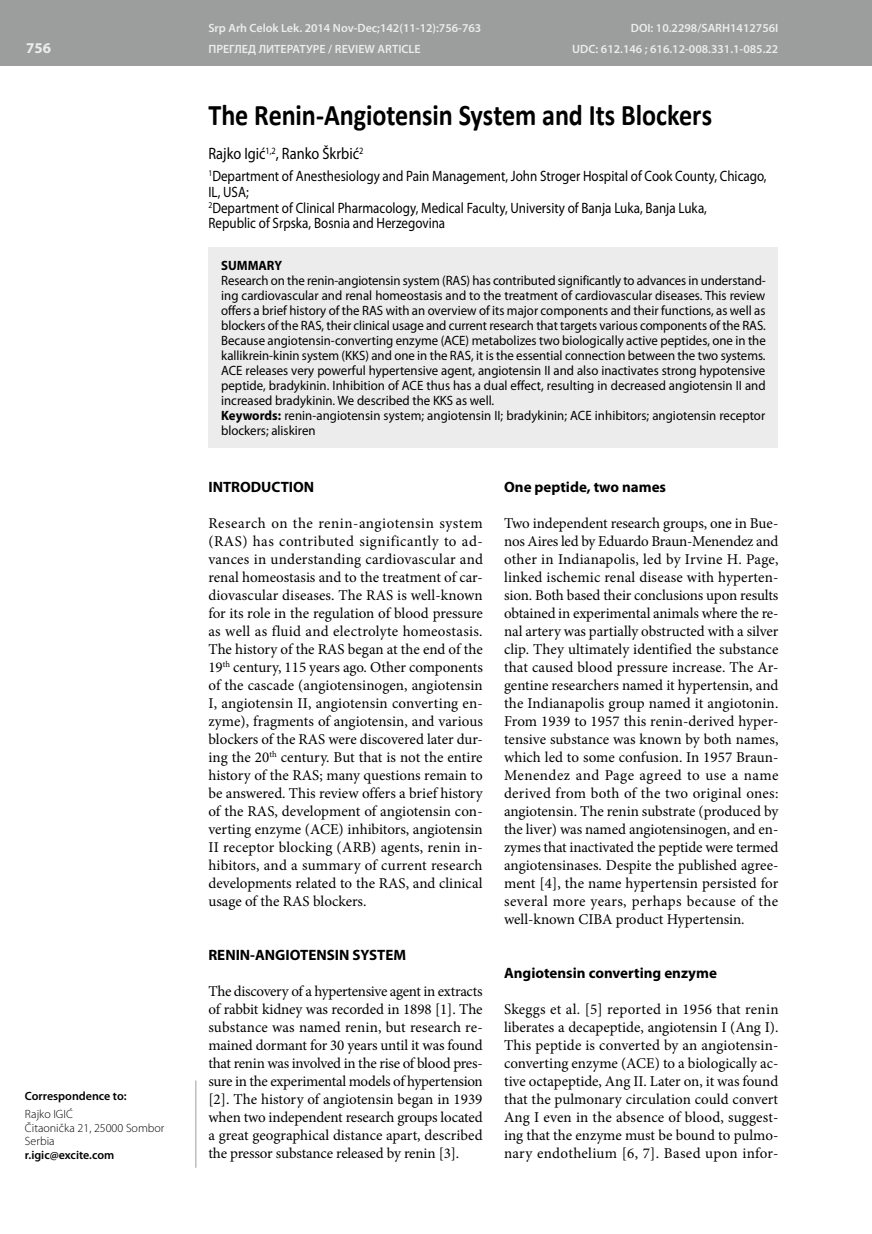
<style>
.page{position:relative;width:872px;height:1234px;background:#fff}
.page>*{position:absolute;margin:0;border:0;box-sizing:border-box;transform-origin:0 0}
.t1{font:700 30px "Calibri";letter-spacing:-.005em;color:#000;scale:.87 1}
.t2{font:16.5px "Myriad Pro";color:#000;scale:.87 1}
.t3{font:15px/18px "Minion Pro";color:#000;text-align:justify}
.t4{font:15px/15.8px "Myriad Pro";color:#000;scale:.87 1}
.t5{font:700 15px "Myriad Pro";color:#000}
.t6{font:700 15px "Myriad Pro";color:#ececed}
.t7{font:13.5px/15px "Myriad Pro";color:#000;scale:.95 1}
.t8{font:700 13.5px "Myriad Pro";color:#000;scale:.95 1}
.t9{font:600 12px "Myriad Pro";color:#ececed}
.t10{font:300 12px/13.5px "Myriad Pro";color:#000}
.t11{font:600 12px "Myriad Pro";color:#000}
.s1{font-weight:700}
.s2{font-style:italic}
</style>
<div class="page">
<div style="left:0;top:0;width:872px;height:66px;background:#9c9d9d"></div>
<hr style="left:871px;top:0;width:1px;height:66px;background:#ececed">
<hr style="left:196px;top:1080px;width:1px;height:87px;background:#9c9d9d">
<div style="left:208px;top:247px;width:570px;height:201px;background:#ececed"></div>
<p class="t6" style="left:26px;top:40px;width:26px">756</p>
<p class="t11" style="left:25px;top:1089px;width:103px">Correspondence to:</p>
<p class="t10" style="left:25px;top:1107px;width:141px">Rajko IGIĆ<br>Čitaonička 21, 25000 Sombor<br>Serbia</p>
<p class="t11" style="left:25px;top:1147px;width:91px">r.igic@excite.com</p>
<p class="t9" style="left:208px;top:21px;width:274px">Srp Arh Celok Lek. 2014 Nov-Dec;142(11-12):756-763</p>
<p class="t9" style="left:631px;top:21px;width:149px">DOI: 10.2298/SARH1412756I</p>
<p class="t9" style="left:208px;top:43px;width:214px">ПРЕГЛЕД ЛИТЕРАТУРЕ / REVIEW ARTICLE</p>
<p class="t9" style="left:572px;top:43px;width:208px">UDC: 612.146 ; 616.12-008.331.1-085.22</p>
<h1 class="t1" style="left:208px;top:96px;width:580px">The Renin-Angiotensin System and Its Blockers</h1>
<p class="t2" style="left:208px;top:144px;width:180px">Rajko Igić<sup>1,2</sup>, Ranko Škrbić<sup>2</sup></p>
<p class="t4" style="left:208px;top:168px;width:643px"><sup>1</sup>Department of Anesthesiology and Pain Management, John Stroger Hospital of Cook County, Chicago, IL, USA;<br><sup>2</sup>Department of Clinical Pharmacology, Medical Faculty, University of Banja Luka, Banja Luka,<br>Republic of Srpska, Bosnia and Herzegovina</p>
<p class="t8" style="left:221px;top:258px;width:66px">SUMMARY</p>
<p class="t7" style="left:221px;top:273px;width:575px">Research on the renin-angiotensin system (RAS) has contributed significantly to advances in understand&shy;ing cardiovascular and renal homeostasis and to the treatment of cardiovascular diseases. This review offers a brief history of the RAS with an overview of its major components and their functions, as well as blockers of the RAS, their clinical usage and current research that targets various components of the RAS.<br>Because angiotensin-converting enzyme (ACE) metabolizes two biologically active peptides, one in the kallikrein-kinin system (KKS) and one in the RAS, it is the essential connection between the two systems.<br>ACE releases very powerful hypertensive agent, angiotensin II and also inactivates strong hypotensive peptide, bradykinin. Inhibition of ACE thus has a dual effect, resulting in decreased angiotensin II and increased bradykinin. We described the KKS as well.<br><span class="s1">Keywords:</span> renin-angiotensin system; angiotensin II; bradykinin; ACE inhibitors; angiotensin receptor blockers; aliskiren</p>
<p class="t5" style="left:208px;top:478px;width:107px">INTRODUCTION</p>
<p class="t3" style="left:208px;top:514px;width:276px">Research on the renin-angiotensin system (RAS) has contributed significantly to ad&shy;vances in understanding cardiovascular and renal homeostasis and to the treatment of car&shy;diovascular diseases. The RAS is well-known for its role in the regulation of blood pressure as well as fluid and electrolyte homeostasis.<br>The history of the RAS began at the end of the 19<sup>th</sup> century, 115 years ago. Other components of the cascade (angiotensinogen, angiotensin I, angiotensin II, angiotensin converting en&shy;zyme), fragments of angiotensin, and various blockers of the RAS were discovered later dur&shy;ing the 20<sup>th</sup> century. But that is not the entire history of the RAS; many questions remain to be answered. This review offers a brief history of the RAS, development of angiotensin con&shy;verting enzyme (ACE) inhibitors, angiotensin II receptor blocking (ARB) agents, renin in&shy;hibitors, and a summary of current research developments related to the RAS, and clinical usage of the RAS blockers.</p>
<p class="t5" style="left:208px;top:946px;width:199px">RENIN-ANGIOTENSIN SYSTEM</p>
<p class="t3" style="left:208px;top:982px;width:276px">The discovery of a hypertensive agent in extracts of rabbit kidney was recorded in 1898 [1]. The substance was named renin, but research re&shy;mained dormant for 30 years until it was found that renin was involved in the rise of blood pres&shy;sure in the experimental models of hypertension [2]. The history of angiotensin began in 1939 when two independent research groups located a great geographical distance apart, described the pressor substance released by renin [3].</p>
<p class="t5" style="left:504px;top:478px;width:164px">One peptide, two names</p>
<p class="t3" style="left:504px;top:514px;width:276px">Two independent research groups, one in Bue&shy;nos Aires led by Eduardo Braun-Menendez and other in Indianapolis, led by Irvine H. Page, linked ischemic renal disease with hyperten&shy;sion. Both based their conclusions upon results obtained in experimental animals where the re&shy;nal artery was partially obstructed with a silver clip. They ultimately identified the substance that caused blood pressure increase. The Ar&shy;gentine researchers named it hypertensin, and the Indianapolis group named it angiotonin.<br>From 1939 to 1957 this renin-derived hyper&shy;tensive substance was known by both names, which led to some confusion. In 1957 Braun-Menendez and Page agreed to use a name derived from both of the two original ones: angiotensin. The renin substrate (produced by the liver) was named angiotensinogen, and en&shy;zymes that inactivated the peptide were termed angiotensinases. Despite the published agree&shy;ment [4], the name hypertensin persisted for several more years, perhaps because of the well-known CIBA product Hypertensin<span class="s2">.</span></p>
<p class="t5" style="left:504px;top:964px;width:214px">Angiotensin converting enzyme</p>
<p class="t3" style="left:504px;top:1000px;width:276px">Skeggs et al. [5] reported in 1956 that renin liberates a decapeptide, angiotensin I (Ang I).<br>This peptide is converted by an angiotensin&shy;converting enzyme (ACE) to a biologically ac&shy;tive octapeptide, Ang II. Later on, it was found that the pulmonary circulation could convert Ang I even in the absence of blood, suggest&shy;ing that the enzyme must be bound to pulmo&shy;nary endothelium [6, 7]. Based upon infor-</p>
</div>
